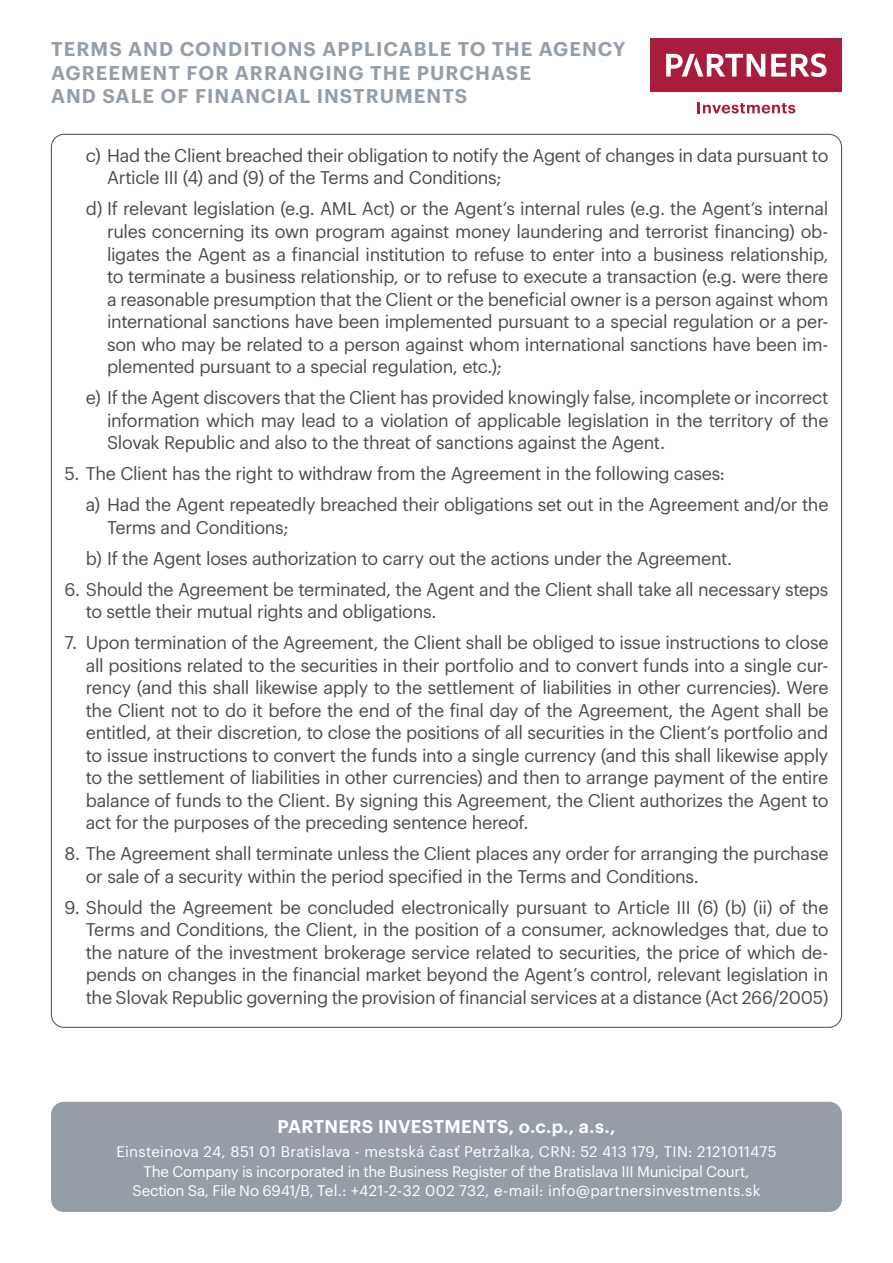
<style>
.page{position:relative;width:893px;height:1263px;background:#fff}
.page>*{position:absolute;margin:0;border:0;box-sizing:border-box;transform-origin:0 0}
.t1{font:600 19.5px/23.4px "Graphik";letter-spacing:.055em;color:#959ea7}
.t2{font:18px/22.5px "Graphik";letter-spacing:-.015em;color:#4a4b4e}
.t3{font:600 18px "Graphik";letter-spacing:.01em;color:#fff}
.t4{font:15px/19.5px "Graphik";letter-spacing:.005em;color:#fff;text-align:center}
</style>
<div class="page">
<div style="left:51px;top:1102px;width:791px;height:110px;background:#959ea7;border-radius:13px"></div>
<div style="left:651px;top:38px;width:191px;height:54px;background:#a81d3c"></div>
<svg style="left:771px;top:53px;width:55px;height:24px"></svg>
<svg style="left:666px;top:54px;width:99px;height:23px"></svg>
<svg style="left:698px;top:102px;width:97px;height:11px"></svg>
<p class="t1" style="left:51px;top:36px;width:576px">TERMS AND CONDITIONS APPLICABLE TO THE AGENCY<br>AGREEMENT FOR ARRANGING THE PURCHASE<br>AND SALE OF FINANCIAL INSTRUMENTS</p>
<p class="t2" style="left:107px;top:143px;width:723px;text-indent:-21px">c) Had the Client breached their obligation to notify the Agent of changes in data pursuant to<br>Article III (4) and (9) of the Terms and Conditions;</p>
<p class="t2" style="left:107px;top:196px;width:723px;text-align:justify;text-indent:-21px">d) If relevant legislation (e.g. AML Act) or the Agent’s internal rules (e.g. the Agent’s internal rules concerning its own program against money laundering and terrorist financing) ob&shy;ligates the Agent as a financial institution to refuse to enter into a business relationship, to terminate a business relationship, or to refuse to execute a transaction (e.g. were there a reasonable presumption that the Client or the beneficial owner is a person against whom international sanctions have been implemented pursuant to a special regulation or a per&shy;son who may be related to a person against whom international sanctions have been im&shy;plemented pursuant to a special regulation, etc.);</p>
<p class="t2" style="left:107px;top:385px;width:723px;text-align:justify;text-indent:-21px">e) If the Agent discovers that the Client has provided knowingly false, incomplete or incorrect information which may lead to a violation of applicable legislation in the territory of the Slovak Republic and also to the threat of sanctions against the Agent.</p>
<p class="t2" style="left:65px;top:461px;width:662px">5. The Client has the right to withdraw from the Agreement in the following cases:</p>
<p class="t2" style="left:107px;top:492px;width:723px;text-indent:-21px">a) Had the Agent repeatedly breached their obligations set out in the Agreement and/or the<br>Terms and Conditions;</p>
<p class="t2" style="left:86px;top:545px;width:648px">b) If the Agent loses authorization to carry out the actions under the Agreement.</p>
<p class="t2" style="left:86px;top:576px;width:744px;text-indent:-21px">6. Should the Agreement be terminated, the Agent and the Client shall take all necessary steps to settle their mutual rights and obligations.</p>
<p class="t2" style="left:86px;top:630px;width:744px;text-align:justify;text-indent:-21px">7. Upon termination of the Agreement, the Client shall be obliged to issue instructions to close all positions related to the securities in their portfolio and to convert funds into a single cur&shy;rency (and this shall likewise apply to the settlement of liabilities in other currencies). Were the Client not to do it before the end of the final day of the Agreement, the Agent shall be entitled, at their discretion, to close the positions of all securities in the Client’s portfolio and to issue instructions to convert the funds into a single currency (and this shall likewise apply to the settlement of liabilities in other currencies) and then to arrange payment of the entire balance of funds to the Client. By signing this Agreement, the Client authorizes the Agent to act for the purposes of the preceding sentence hereof.</p>
<p class="t2" style="left:86px;top:841px;width:744px;text-indent:-21px">8. The Agreement shall terminate unless the Client places any order for arranging the purchase or sale of a security within the period specified in the Terms and Conditions.</p>
<p class="t2" style="left:86px;top:894px;width:744px;text-align:justify;text-indent:-21px">9. Should the Agreement be concluded electronically pursuant to Article III (6) (b) (ii) of the Terms and Conditions, the Client, in the position of a consumer, acknowledges that, due to the nature of the investment brokerage service related to securities, the price of which de&shy;pends on changes in the financial market beyond the Agent’s control, relevant legislation in the Slovak Republic governing the provision of financial services at a distance (Act 266/2005)</p>
<p class="t3" style="left:278px;top:1113px;width:339px">PARTNERS INVESTMENTS, o.c.p., a.s.,</p>
<p class="t4" style="left:116px;top:1141px;width:662px">Einsteinova 24, 851 01 Bratislava - mestská časť Petržalka, CRN: 52 413 179, TIN: 2121011475<br>The Company is incorporated in the Business Register of the Bratislava III Municipal Court,<br>Section Sa, File No 6941/B, Tel.: +421-2-32 002 732, e-mail: info@partnersinvestments.sk</p>
</div>
